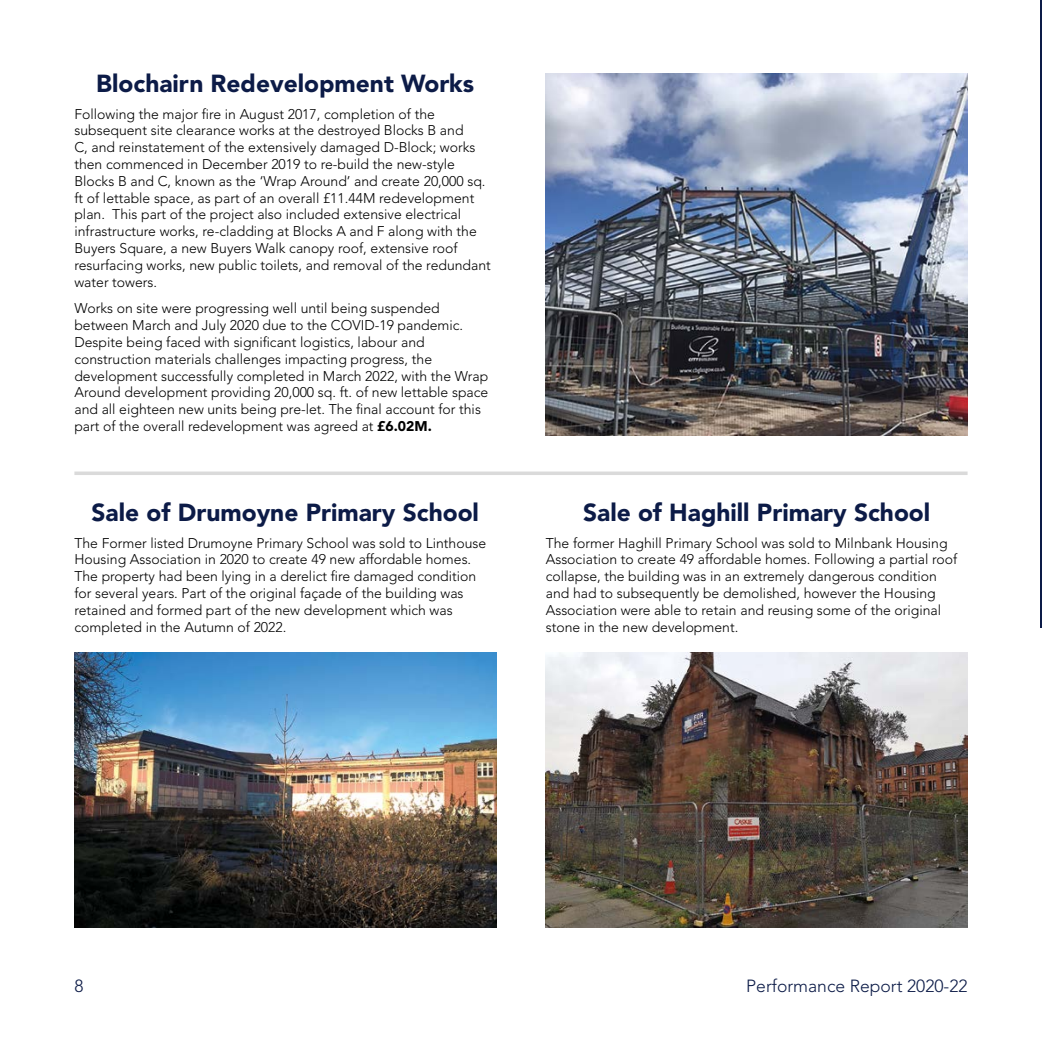
<style>
.page{position:relative;width:1042px;height:1042px;background:#fff}
.page>*{position:absolute;margin:0;border:0;box-sizing:border-box;transform-origin:0 0}
.t1{font:900 24.5px "Avenir";color:#0c1b47}
.t2{font:300 17.5px "Avenir";color:#0c1b47}
.t3{font:300 14px/16.8px "Avenir";color:#000}
.s1{font-weight:900}
</style>
<div class="page">
<hr style="left:1041px;top:0;width:1px;height:628px;background:#0c1b47">
<svg style="left:74px;top:471px;width:893px;height:4px;background:#dedede"></svg>
<img style="left:546px;top:73px;width:421px;height:362px">
<img style="left:74px;top:652px;width:422px;height:275px">
<img style="left:546px;top:652px;width:421px;height:275px">
<h1 class="t1" style="left:96px;top:68px;width:379px">Blochairn Redevelopment Works</h1>
<p class="t3" style="left:74px;top:105px;width:418px">Following the major fire in August 2017, completion of the subsequent site clearance works at the destroyed Blocks B and<br>C, and reinstatement of the extensively damaged D-Block; works then commenced in December 2019 to re-build the new-style Blocks B and C, known as the ‘Wrap Around’ and create 20,000 sq. ft of lettable space, as part of an overall £11.44M redevelopment plan. This part of the project also included extensive electrical infrastructure works, re-cladding at Blocks A and F along with the Buyers Square, a new Buyers Walk canopy roof, extensive roof resurfacing works, new public toilets, and removal of the redundant water towers.</p>
<p class="t3" style="left:74px;top:300px;width:415px">Works on site were progressing well until being suspended between March and July 2020 due to the COVID-19 pandemic.<br>Despite being faced with significant logistics, labour and construction materials challenges impacting progress, the development successfully completed in March 2022, with the Wrap Around development providing 20,000 sq. ft. of new lettable space and all eighteen new units being pre-let. The final account for this part of the overall redevelopment was agreed at <span class="s1">£6.02M.</span></p>
<h1 class="t1" style="left:92px;top:497px;width:389px">Sale of Drumoyne Primary School</h1>
<p class="t3" style="left:74px;top:534px;width:413px">The Former listed Drumoyne Primary School was sold to Linthouse Housing Association in 2020 to create 49 new affordable homes.<br>The property had been lying in a derelict fire damaged condition for several years. Part of the original façade of the building was retained and formed part of the new development which was completed in the Autumn of 2022.</p>
<h1 class="t1" style="left:583px;top:497px;width:349px">Sale of Haghill Primary School</h1>
<p class="t3" style="left:546px;top:534px;width:413px">The former Haghill Primary School was sold to Milnbank Housing Association to create 49 affordable homes. Following a partial roof collapse, the building was in an extremely dangerous condition and had to subsequently be demolished, however the Housing Association were able to retain and reusing some of the original stone in the new development.</p>
<p class="t2" style="left:74px;top:976px;width:11px">8</p>
<p class="t2" style="left:746px;top:976px;width:223px">Performance Report 2020-22</p>
</div>
